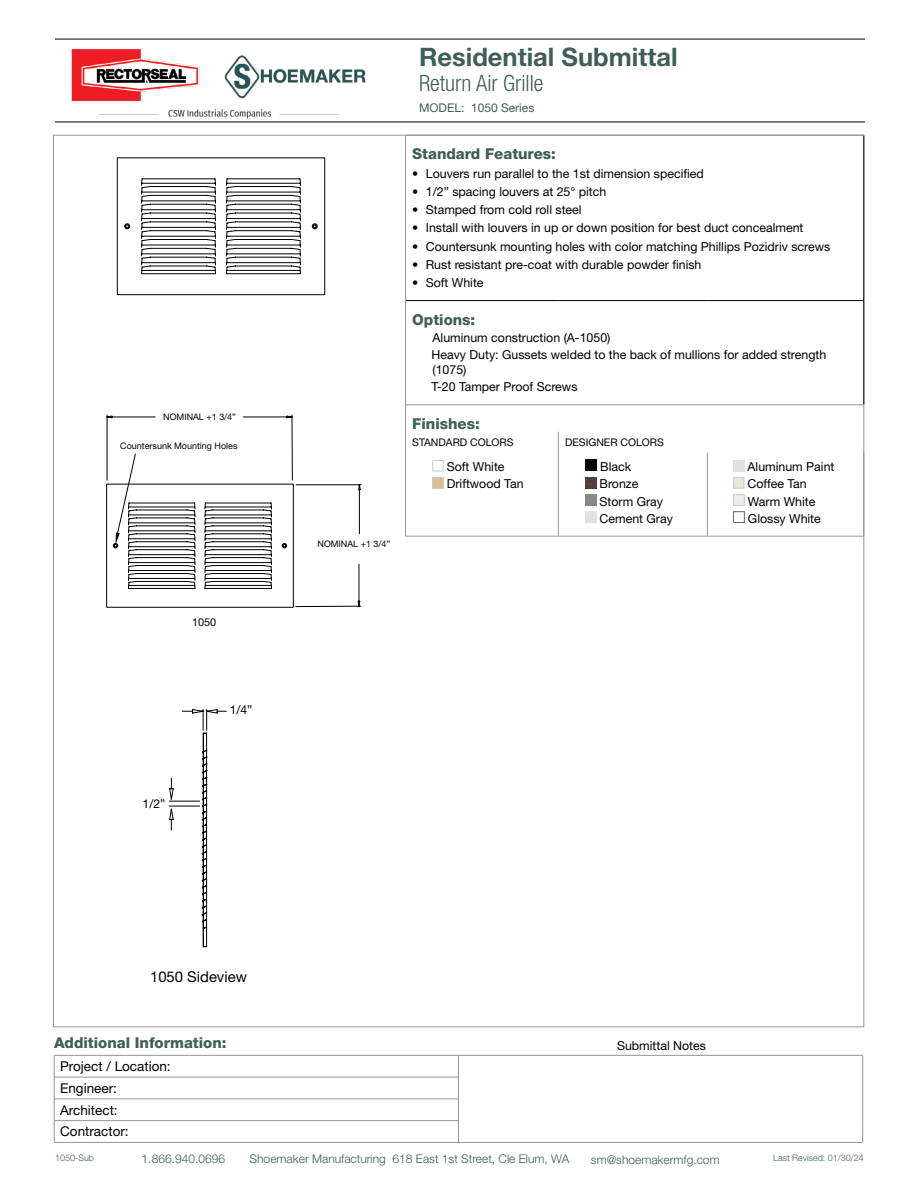
<style>
.page{position:relative;width:918px;height:1188px;background:#fff}
.page>*{position:absolute;margin:0;border:0;box-sizing:border-box;transform-origin:0 0}
.t1{font:700 25.5px "Helvetica Neue LT Std";color:#405e57}
.t2{font:300 condensed 22.5px "Helvetica Neue LT Std";color:#405e57}
.t3{font:800 15px "Helvetica Neue LT Std";color:#405e57}
.t4{font:14.85px "Helvetica Neue LT Std";color:#000}
.t5{font:13.5px/21.8px "Helvetica Neue LT Std";color:#000}
.t6{font:12.3px/17.1px "Helvetica Neue LT Std";color:#000}
.t7{font:12.15px "Helvetica Neue LT Std";color:#000}
.t8{font:300 12px "Helvetica Neue LT Std";color:#405e57}
.t9{font:12px "Helvetica Neue LT Std";color:#405e57}
.t10{font:10.8px "Helvetica Neue LT Std";color:#000}
.t11{font:10.5px "Helvetica Neue LT Std";color:#000}
.t12{font:9px "Helvetica Neue LT Std";color:#000}
.t13{font:300 9px "Helvetica Neue LT Std";color:#405e57}
</style>
<div class="page">
<hr style="left:458px;top:1055px;width:405px;height:1px;background:#939598">
<svg style="left:862px;top:1056px;width:1px;height:86px"></svg>
<hr style="left:458px;top:1142px;width:405px;height:1px;background:#939598">
<hr style="left:54px;top:1055px;width:404px;height:1px;background:#939598">
<hr style="left:54px;top:1077px;width:405px;height:1px;background:#939598">
<hr style="left:54px;top:1099px;width:405px;height:1px;background:#939598">
<hr style="left:54px;top:1120px;width:405px;height:1px;background:#939598">
<svg style="left:54px;top:1056px;width:1px;height:86px"></svg>
<svg style="left:458px;top:1056px;width:1px;height:86px"></svg>
<hr style="left:54px;top:1142px;width:404px;height:1px;background:#939598">
<img style="left:55px;top:38px;width:336px;height:84px">
<hr style="left:55px;top:39px;width:810px;height:1px;background:#000">
<hr style="left:55px;top:122px;width:810px;height:1px;background:#000">
<hr style="left:864px;top:135px;width:1px;height:165px;background:#000">
<hr style="left:864px;top:301px;width:1px;height:104px;background:#000">
<hr style="left:405px;top:135px;width:153px;height:1px;background:#939598">
<hr style="left:405px;top:135px;width:1px;height:166px;background:#939598">
<hr style="left:558px;top:135px;width:149px;height:1px;background:#939598">
<hr style="left:707px;top:135px;width:157px;height:1px;background:#939598">
<svg style="left:405px;top:406px;width:1px;height:47px"></svg>
<svg style="left:558px;top:432px;width:1px;height:21px"></svg>
<hr style="left:405px;top:453px;width:1px;height:83px;background:#939598">
<hr style="left:558px;top:453px;width:1px;height:83px;background:#939598">
<hr style="left:707px;top:453px;width:1px;height:83px;background:#939598">
<hr style="left:864px;top:453px;width:1px;height:83px;background:#939598">
<hr style="left:405px;top:536px;width:153px;height:1px;background:#939598">
<hr style="left:558px;top:536px;width:149px;height:1px;background:#939598">
<hr style="left:707px;top:536px;width:157px;height:1px;background:#939598">
<hr style="left:406px;top:300px;width:152px;height:1px;background:#000">
<hr style="left:558px;top:300px;width:149px;height:1px;background:#000">
<hr style="left:707px;top:300px;width:157px;height:1px;background:#000">
<hr style="left:405px;top:301px;width:1px;height:104px;background:#939598">
<hr style="left:405px;top:405px;width:153px;height:1px;background:#939598">
<hr style="left:558px;top:405px;width:149px;height:1px;background:#939598">
<hr style="left:707px;top:405px;width:157px;height:1px;background:#939598">
<div style="left:433px;top:460px;width:10px;height:11px;border:1px solid #cdcccb"></div>
<svg style="left:435px;top:480px;width:6px;height:6px"></svg>
<div style="left:433px;top:478px;width:10px;height:10px;border:1px solid #cdcccb"></div>
<div style="left:585px;top:460px;width:12px;height:11px;background:#050304"></div>
<svg style="left:585px;top:478px;width:11px;height:10px"></svg>
<svg style="left:585px;top:495px;width:11px;height:11px"></svg>
<svg style="left:585px;top:512px;width:11px;height:11px"></svg>
<svg style="left:733px;top:460px;width:11px;height:11px"></svg>
<svg style="left:735px;top:480px;width:7px;height:6px"></svg>
<div style="left:733px;top:478px;width:11px;height:10px;border:1px solid #cdcccb"></div>
<svg style="left:735px;top:497px;width:8px;height:7px"></svg>
<div style="left:733px;top:495px;width:12px;height:11px;border:1px solid #cdcccb"></div>
<div style="left:733px;top:512px;width:12px;height:11px;border:1px solid #666"></div>
<svg style="left:117px;top:157px;width:208px;height:138px"></svg>
<svg style="left:169px;top:709px;width:58px;height:238px"></svg>
<svg style="left:106px;top:415px;width:256px;height:193px"></svg>
<p class="t12" style="left:163px;top:412px;width:74px">NOMINAL +1 3/4”</p>
<p class="t12" style="left:120px;top:441px;width:119px">Countersunk Mounting Holes</p>
<p class="t10" style="left:192px;top:616px;width:26px">1050</p>
<p class="t7" style="left:230px;top:702px;width:24px">1/4”</p>
<p class="t7" style="left:143px;top:796px;width:24px">1/2”</p>
<p class="t4" style="left:150px;top:968px;width:98px">1050 Sideview</p>
<p class="t3" style="left:54px;top:1033px;width:174px">Additional Information:</p>
<p class="t5" style="left:60px;top:1055px;width:112px">Project / Location:<br>Engineer:<br>Architect:<br>Contractor:</p>
<p class="t12" style="left:318px;top:538px;width:74px">NOMINAL +1 3/4”</p>
<h1 class="t1" style="left:419px;top:42px;width:260px">Residential Submittal</h1>
<h2 class="t2" style="left:419px;top:70px;width:126px">Return Air Grille</h2>
<p class="t9" style="left:419px;top:101px;width:117px">MODEL: 1050 Series</p>
<p class="t3" style="left:412px;top:145px;width:145px">Standard Features:</p>
<p class="t6" style="left:412px;top:165px;width:293px">• Louvers run parallel to the 1st dimension specified</p>
<p class="t6" style="left:412px;top:183px;width:196px">• 1/2” spacing louvers at 25° pitch</p>
<p class="t6" style="left:412px;top:201px;width:171px">• Stamped from cold roll steel</p>
<p class="t6" style="left:412px;top:219px;width:393px">• Install with louvers in up or down position for best duct concealment</p>
<p class="t6" style="left:412px;top:238px;width:420px">• Countersunk mounting holes with color matching Phillips Pozidriv screws</p>
<p class="t6" style="left:412px;top:256px;width:291px">• Rust resistant pre-coat with durable powder finish</p>
<p class="t6" style="left:412px;top:274px;width:73px">• Soft White</p>
<p class="t3" style="left:412px;top:311px;width:65px">Options:</p>
<p class="t6" style="left:432px;top:329px;width:396px">Aluminum construction (A-1050)<br>Heavy Duty: Gussets welded to the back of mullions for added strength</p>
<p class="t6" style="left:432px;top:361px;width:148px">(1075)<br>T-20 Tamper Proof Screws</p>
<p class="t3" style="left:412px;top:415px;width:69px">Finishes:</p>
<p class="t11" style="left:412px;top:436px;width:103px">STANDARD COLORS</p>
<p class="t11" style="left:565px;top:436px;width:100px">DESIGNER COLORS</p>
<p class="t6" style="left:447px;top:458px;width:78px">Soft White<br>Driftwood Tan</p>
<p class="t6" style="left:600px;top:458px;width:75px">Black<br>Bronze<br>Storm Gray<br>Cement Gray</p>
<p class="t6" style="left:748px;top:458px;width:88px">Aluminum Paint<br>Coffee Tan<br>Warm White<br>Glossy White</p>
<p class="t6" style="left:617px;top:1037px;width:90px">Submittal Notes</p>
<p class="t13" style="left:55px;top:1152px;width:41px">1050-Sub</p>
<p class="t8" style="left:142px;top:1151px;width:85px">1.866.940.0696</p>
<p class="t8" style="left:250px;top:1152px;width:321px">Shoemaker Manufacturing 618 East 1st Street, Cle Elum, WA</p>
<p class="t8" style="left:591px;top:1152px;width:130px">sm@shoemakermfg.com</p>
<p class="t13" style="left:773px;top:1152px;width:92px">Last Revised: 01/30/24</p>
</div>
